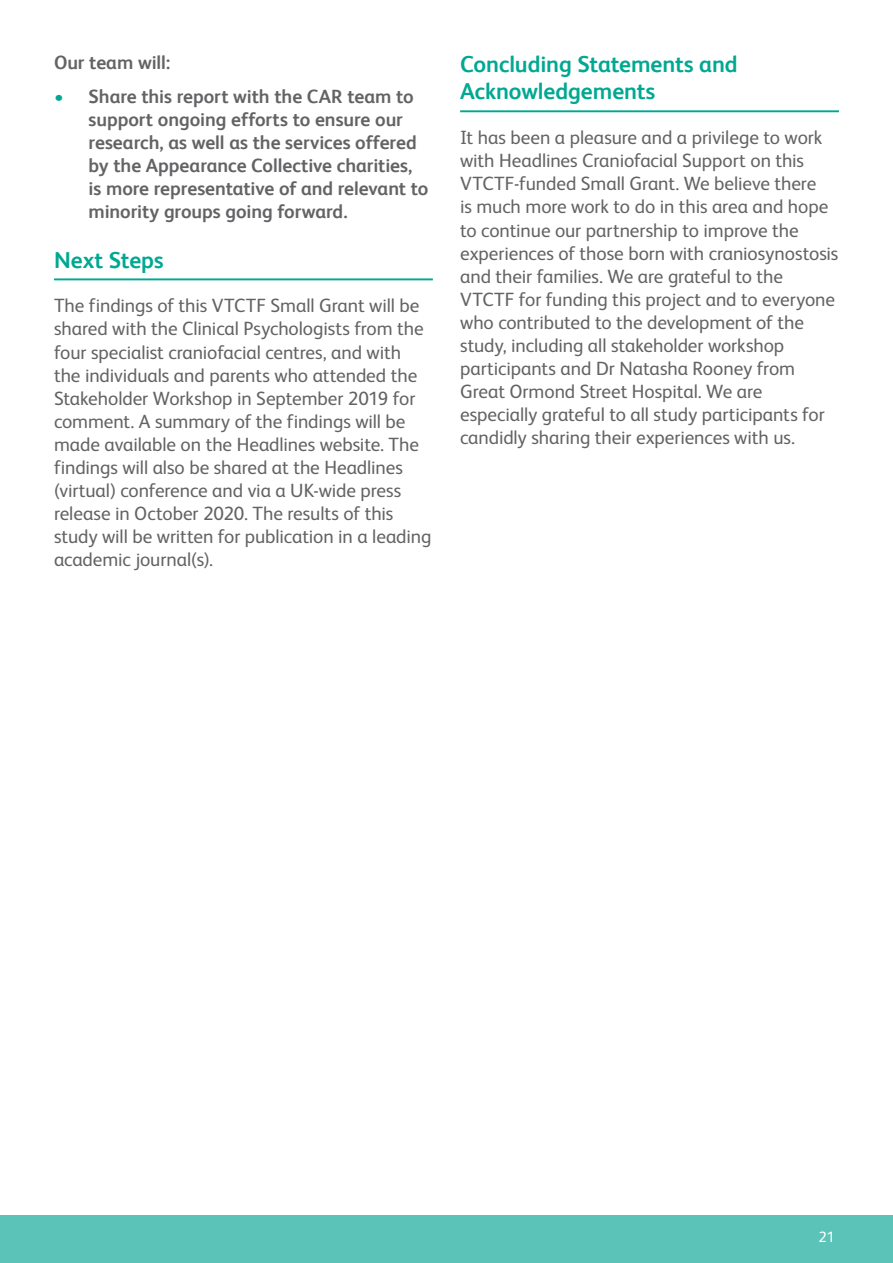
<style>
.page{position:relative;width:893px;height:1263px;background:#fff}
.page>*{position:absolute;margin:0;border:0;box-sizing:border-box;transform-origin:0 0}
.t1{font:700 23.1px/27.6px "FS Albert";letter-spacing:-.005em;color:#00a892}
.t2{font:19.2px/23.1px "FS Albert";letter-spacing:-.005em;color:#636366}
.t3{font:700 19.2px/23.1px "FS Albert";letter-spacing:-.005em;color:#636366}
.t4{font:15px "FS Albert";color:#fff}
.s1{color:#00a892}
</style>
<div class="page">
<div style="left:0;top:1215px;width:893px;height:48px;background:#5bc3b7"></div>
<hr style="left:54px;top:278px;width:379px;height:2px;background:#00a892">
<hr style="left:460px;top:110px;width:379px;height:2px;background:#00a892">
<p class="t3" style="left:54px;top:51px;width:118px">Our team will:</p>
<p class="t3" style="left:89px;top:84px;width:341px;text-indent:-35px"><span class="s1">•</span> Share this report with the CAR team to support ongoing efforts to ensure our research, as well as the services offered by the Appearance Collective charities, is more representative of and relevant to minority groups going forward.</p>
<p class="t1" style="left:54px;top:246px;width:111px">Next Steps</p>
<p class="t2" style="left:54px;top:294px;width:379px">The findings of this VTCTF Small Grant will be shared with the Clinical Psychologists from the four specialist craniofacial centres, and with the individuals and parents who attended the Stakeholder Workshop in September 2019 for comment. A summary of the findings will be made available on the Headlines website. The findings will also be shared at the Headlines (virtual) conference and via a UK-wide press release in October 2020. The results of this study will be written for publication in a leading academic journal(s).</p>
<p class="t1" style="left:460px;top:50px;width:279px">Concluding Statements and<br>Acknowledgements</p>
<p class="t2" style="left:460px;top:126px;width:380px">It has been a pleasure and a privilege to work with Headlines Craniofacial Support on this VTCTF-funded Small Grant. We believe there<br>is much more work to do in this area and hope to continue our partnership to improve the experiences of those born with craniosynostosis and their families. We are grateful to the VTCTF for funding this project and to everyone who contributed to the development of the study, including all stakeholder workshop participants and Dr Natasha Rooney from Great Ormond Street Hospital. We are especially grateful to all study participants for candidly sharing their experiences with us.</p>
<p class="t4" style="left:818px;top:1228px;width:18px">21</p>
</div>
